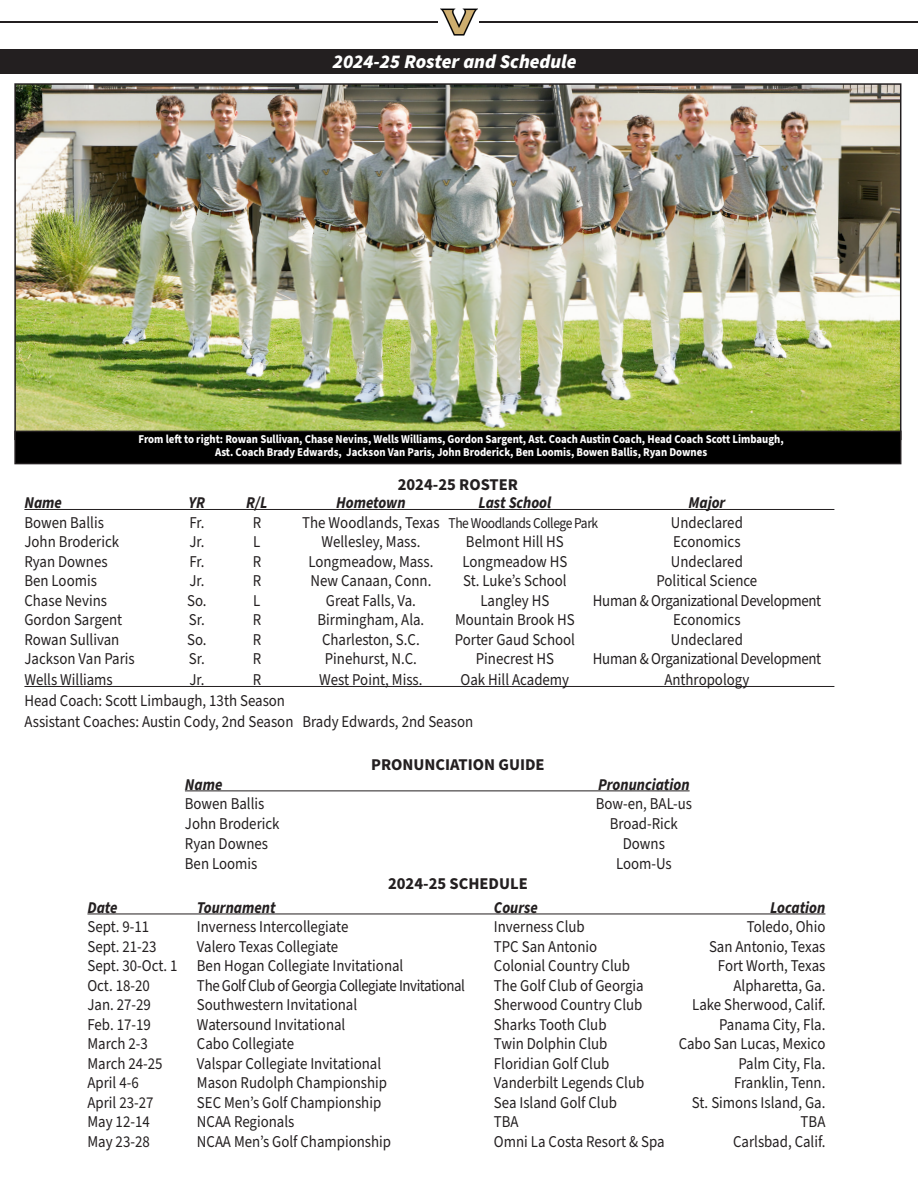
<style>
.page{position:relative;width:918px;height:1188px;background:#fff}
.page>*{position:absolute;margin:0;border:0;box-sizing:border-box;transform-origin:0 0}
.t1{font:italic 900 19.5px "Source Sans Pro";color:#fff}
.t2{font:16.5px "Source Sans Pro";color:#231f20;scale:.9 1}
.t3{font:italic 700 16.5px "Source Sans Pro";color:#231f20;scale:.9 1}
.t4{font:16.5px "Source Sans Pro";letter-spacing:-.02em;color:#231f20;scale:.9 1}
.t5{font:700 16.5px "Source Sans Pro";color:#231f20}
.t6{font:16.5px "Source Sans Pro";letter-spacing:-.03em;color:#231f20;scale:.9 1}
.t7{font:15px "Source Sans Pro";letter-spacing:-.03em;color:#231f20;scale:.9 1}
.t8{font:700 12px "Source Sans Pro";color:#fff;scale:.9 1}
.s1{font-size:16.5px}
</style>
<div class="page">
<hr style="left:24px;top:509px;width:810px;height:1px;background:#231f20">
<hr style="left:24px;top:686px;width:810px;height:1px;background:#231f20">
<hr style="left:185px;top:790px;width:505px;height:1px;background:#231f20">
<hr style="left:87px;top:914px;width:738px;height:1px;background:#231f20">
<div style="left:0;top:49px;width:918px;height:25px;background:#231f20"></div>
<img style="left:17px;top:86px;width:881px;height:345px">
<div style="left:15px;top:431px;width:886px;height:33px;background:#000"></div>
<div style="left:14px;top:431px;width:887px;height:33px;border:2px solid #231f20"></div>
<hr style="left:0;top:21px;width:438px;height:2px;background:#231f20">
<img style="left:441px;top:8px;width:36px;height:28px">
<hr style="left:480px;top:21px;width:438px;height:2px;background:#231f20">
<p class="t1" style="left:333px;top:48px;width:245px">2024-25 Roster and Schedule</p>
<p class="t8" style="left:139px;top:431px;width:718px">From left to right: Rowan Sullivan, Chase Nevins, Wells Williams, Gordon Sargent, Ast. Coach Austin Coach, Head Coach Scott Limbaugh,</p>
<p class="t8" style="left:215px;top:444px;width:548px">Ast. Coach Brady Edwards, Jackson Van Paris, John Broderick, Ben Loomis, Bowen Ballis, Ryan Downes</p>
<p class="t5" style="left:398px;top:474px;width:122px">2024-25 ROSTER</p>
<p class="t3" style="left:24px;top:492px;width:43px">Name</p>
<p class="t3" style="left:189px;top:492px;width:20px">YR</p>
<p class="t3" style="left:246px;top:492px;width:25px">R/L</p>
<p class="t3" style="left:336px;top:492px;width:79px">Hometown</p>
<p class="t3" style="left:478px;top:492px;width:82px">Last School</p>
<p class="t3" style="left:688px;top:492px;width:43px">Major</p>
<p class="t2" style="left:24px;top:511px;width:90px">Bowen Ballis</p>
<p class="t2" style="left:189px;top:511px;width:18px">Fr.</p>
<p class="t2" style="left:253px;top:511px;width:11px">R</p>
<p class="t7" style="left:302px;top:513px;width:330px"><span class="s1">The Woodlands, Texas</span> The Woodlands College Park</p>
<p class="t2" style="left:671px;top:511px;width:81px">Undeclared</p>
<p class="t2" style="left:24px;top:531px;width:107px">John Broderick</p>
<p class="t2" style="left:189px;top:531px;width:18px">Jr.</p>
<p class="t2" style="left:253px;top:531px;width:10px">L</p>
<p class="t2" style="left:321px;top:531px;width:111px">Wellesley, Mass.</p>
<p class="t2" style="left:466px;top:531px;width:110px">Belmont Hill HS</p>
<p class="t2" style="left:673px;top:531px;width:76px">Economics</p>
<p class="t2" style="left:24px;top:550px;width:94px">Ryan Downes</p>
<p class="t2" style="left:189px;top:550px;width:18px">Fr.</p>
<p class="t2" style="left:253px;top:550px;width:11px">R</p>
<p class="t2" style="left:308px;top:550px;width:140px">Longmeadow, Mass.</p>
<p class="t2" style="left:462px;top:550px;width:118px">Longmeadow HS</p>
<p class="t2" style="left:671px;top:550px;width:81px">Undeclared</p>
<p class="t2" style="left:24px;top:570px;width:82px">Ben Loomis</p>
<p class="t2" style="left:189px;top:570px;width:18px">Jr.</p>
<p class="t2" style="left:253px;top:570px;width:11px">R</p>
<p class="t2" style="left:310px;top:570px;width:136px">New Canaan, Conn.</p>
<p class="t2" style="left:463px;top:570px;width:117px">St. Luke’s School</p>
<p class="t2" style="left:657px;top:570px;width:114px">Political Science</p>
<p class="t2" style="left:24px;top:589px;width:93px">Chase Nevins</p>
<p class="t2" style="left:187px;top:589px;width:23px">So.</p>
<p class="t2" style="left:253px;top:589px;width:10px">L</p>
<p class="t2" style="left:326px;top:589px;width:101px">Great Falls, Va.</p>
<p class="t2" style="left:480px;top:589px;width:78px">Langley HS</p>
<p class="t4" style="left:593px;top:589px;width:255px">Human &amp; Organizational Development</p>
<p class="t2" style="left:24px;top:609px;width:110px">Gordon Sargent</p>
<p class="t2" style="left:189px;top:609px;width:19px">Sr.</p>
<p class="t2" style="left:253px;top:609px;width:11px">R</p>
<p class="t2" style="left:318px;top:609px;width:120px">Birmingham, Ala.</p>
<p class="t2" style="left:455px;top:609px;width:135px">Mountain Brook HS</p>
<p class="t2" style="left:673px;top:609px;width:76px">Economics</p>
<p class="t2" style="left:24px;top:628px;width:107px">Rowan Sullivan</p>
<p class="t2" style="left:187px;top:628px;width:23px">So.</p>
<p class="t2" style="left:253px;top:628px;width:11px">R</p>
<p class="t2" style="left:322px;top:628px;width:110px">Charleston, S.C.</p>
<p class="t2" style="left:455px;top:628px;width:135px">Porter Gaud School</p>
<p class="t2" style="left:671px;top:628px;width:81px">Undeclared</p>
<p class="t2" style="left:24px;top:648px;width:124px">Jackson Van Paris</p>
<p class="t2" style="left:189px;top:648px;width:19px">Sr.</p>
<p class="t2" style="left:253px;top:648px;width:11px">R</p>
<p class="t2" style="left:325px;top:648px;width:104px">Pinehurst, N.C.</p>
<p class="t2" style="left:476px;top:648px;width:88px">Pinecrest HS</p>
<p class="t4" style="left:593px;top:648px;width:255px">Human &amp; Organizational Development</p>
<p class="t2" style="left:24px;top:669px;width:100px">Wells Williams</p>
<p class="t2" style="left:189px;top:669px;width:18px">Jr.</p>
<p class="t2" style="left:253px;top:669px;width:11px">R</p>
<p class="t2" style="left:319px;top:669px;width:116px">West Point, Miss.</p>
<p class="t2" style="left:461px;top:669px;width:122px">Oak Hill Academy</p>
<p class="t2" style="left:664px;top:669px;width:96px">Anthropology</p>
<p class="t2" style="left:24px;top:690px;width:291px">Head Coach: Scott Limbaugh, 13th Season</p>
<p class="t2" style="left:24px;top:711px;width:500px">Assistant Coaches: Austin Cody, 2nd Season Brady Edwards, 2nd Season</p>
<p class="t5" style="left:371px;top:753px;width:175px">PRONUNCIATION GUIDE</p>
<p class="t3" style="left:185px;top:773px;width:43px">Name</p>
<p class="t3" style="left:598px;top:773px;width:103px">Pronunciation</p>
<p class="t2" style="left:185px;top:793px;width:90px">Bowen Ballis</p>
<p class="t2" style="left:596px;top:793px;width:109px">Bow-en, BAL-us</p>
<p class="t2" style="left:185px;top:813px;width:107px">John Broderick</p>
<p class="t2" style="left:610px;top:813px;width:77px">Broad-Rick</p>
<p class="t2" style="left:185px;top:833px;width:94px">Ryan Downes</p>
<p class="t2" style="left:623px;top:833px;width:48px">Downs</p>
<p class="t2" style="left:185px;top:852px;width:82px">Ben Loomis</p>
<p class="t2" style="left:616px;top:852px;width:64px">Loom-Us</p>
<p class="t5" style="left:388px;top:872px;width:141px">2024-25 SCHEDULE</p>
<p class="t3" style="left:87px;top:896px;width:35px">Date</p>
<p class="t3" style="left:197px;top:896px;width:89px">Tournament</p>
<p class="t3" style="left:494px;top:896px;width:50px">Course</p>
<p class="t3" style="left:770px;top:896px;width:63px">Location</p>
<p class="t2" style="left:87px;top:916px;width:70px">Sept. 9-11</p>
<p class="t2" style="left:197px;top:916px;width:170px">Inverness Intercollegiate</p>
<p class="t2" style="left:494px;top:916px;width:103px">Inverness Club</p>
<p class="t2" style="left:747px;top:916px;width:89px">Toledo, Ohio</p>
<p class="t2" style="left:87px;top:935px;width:78px">Sept. 21-23</p>
<p class="t2" style="left:197px;top:935px;width:159px">Valero Texas Collegiate</p>
<p class="t2" style="left:494px;top:935px;width:116px">TPC San Antonio</p>
<p class="t2" style="left:709px;top:935px;width:131px">San Antonio, Texas</p>
<p class="t2" style="left:87px;top:955px;width:353px">Sept. 30-Oct. 1 Ben Hogan Collegiate Invitational</p>
<p class="t2" style="left:494px;top:955px;width:153px">Colonial Country Club</p>
<p class="t2" style="left:718px;top:955px;width:121px">Fort Worth, Texas</p>
<p class="t2" style="left:87px;top:974px;width:71px">Oct. 18-20</p>
<p class="t6" style="left:197px;top:974px;width:299px">The Golf Club of Georgia Collegiate Invitational</p>
<p class="t2" style="left:494px;top:974px;width:168px">The Golf Club of Georgia</p>
<p class="t2" style="left:734px;top:974px;width:104px">Alpharetta, Ga.</p>
<p class="t2" style="left:87px;top:994px;width:72px">Jan. 27-29</p>
<p class="t2" style="left:197px;top:994px;width:180px">Southwestern Invitational</p>
<p class="t2" style="left:494px;top:994px;width:167px">Sherwood Country Club</p>
<p class="t2" style="left:692px;top:994px;width:150px">Lake Sherwood, Calif.</p>
<p class="t2" style="left:87px;top:1013px;width:72px">Feb. 17-19</p>
<p class="t2" style="left:197px;top:1013px;width:166px">Watersound Invitational</p>
<p class="t2" style="left:494px;top:1013px;width:127px">Sharks Tooth Club</p>
<p class="t2" style="left:719px;top:1013px;width:120px">Panama City, Fla.</p>
<p class="t2" style="left:87px;top:1033px;width:69px">March 2-3</p>
<p class="t2" style="left:197px;top:1033px;width:109px">Cabo Collegiate</p>
<p class="t2" style="left:494px;top:1033px;width:128px">Twin Dolphin Club</p>
<p class="t2" style="left:679px;top:1033px;width:165px">Cabo San Lucas, Mexico</p>
<p class="t2" style="left:87px;top:1052px;width:85px">March 24-25</p>
<p class="t2" style="left:197px;top:1052px;width:206px">Valspar Collegiate Invitational</p>
<p class="t2" style="left:494px;top:1052px;width:130px">Floridian Golf Club</p>
<p class="t2" style="left:738px;top:1052px;width:98px">Palm City, Fla.</p>
<p class="t2" style="left:87px;top:1072px;width:58px">April 4-6</p>
<p class="t2" style="left:197px;top:1072px;width:213px">Mason Rudolph Championship</p>
<p class="t2" style="left:494px;top:1072px;width:169px">Vanderbilt Legends Club</p>
<p class="t2" style="left:734px;top:1072px;width:103px">Franklin, Tenn.</p>
<p class="t2" style="left:87px;top:1091px;width:75px">April 23-27</p>
<p class="t2" style="left:197px;top:1091px;width:206px">SEC Men’s Golf Championship</p>
<p class="t2" style="left:494px;top:1091px;width:138px">Sea Island Golf Club</p>
<p class="t2" style="left:692px;top:1091px;width:150px">St. Simons Island, Ga.</p>
<p class="t2" style="left:87px;top:1111px;width:71px">May 12-14</p>
<p class="t2" style="left:197px;top:1111px;width:110px">NCAA Regionals</p>
<p class="t2" style="left:494px;top:1111px;width:29px">TBA</p>
<p class="t2" style="left:801px;top:1111px;width:29px">TBA</p>
<p class="t2" style="left:87px;top:1130px;width:71px">May 23-28</p>
<p class="t2" style="left:197px;top:1130px;width:217px">NCAA Men’s Golf Championship</p>
<p class="t2" style="left:494px;top:1130px;width:191px">Omni La Costa Resort &amp; Spa</p>
<p class="t2" style="left:733px;top:1130px;width:104px">Carlsbad, Calif.</p>
</div>
